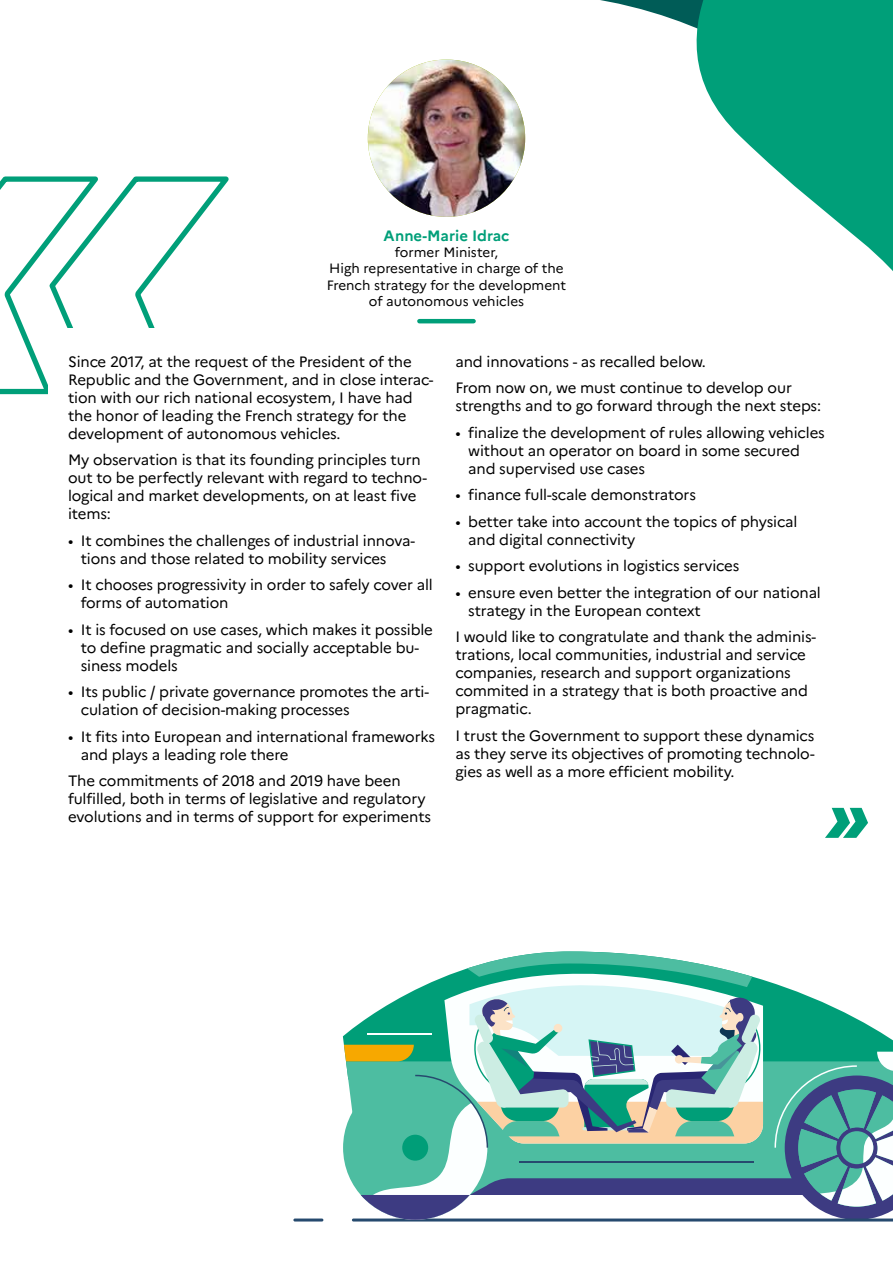
<style>
.page{position:relative;width:893px;height:1263px;background:#fff}
.page>*{position:absolute;margin:0;border:0;box-sizing:border-box;transform-origin:0 0}
.t1{font:15px/18px "Marianne";letter-spacing:-.01em;color:#000}
.t2{font:700 15px "Marianne";color:#009f79}
.t3{font:13.5px/16.2px "Marianne";color:#000;text-align:center}
</style>
<div class="page">
<svg style="left:439px;top:0;width:190px;height:60px"></svg>
<svg style="left:629px;top:0;width:264px;height:271px;fill:#009f79"></svg>
<svg style="left:825px;top:808px;width:43px;height:30px"></svg>
<svg style="left:0;top:176px;width:229px;height:219px"></svg>
<div style="left:48px;top:328px;width:229px;height:247px;background:#fff"></div>
<img style="left:368px;top:60px;width:157px;height:157px;border-radius:79px">
<hr style="left:419px;top:319px;width:55px;height:4px;background:#009f79">
<hr style="left:293px;top:1218px;width:30px;height:3px;background:#264a6e;border-radius:2px">
<svg style="left:344px;top:951px;width:549px;height:270px"></svg>
<p class="t2" style="left:383px;top:226px;width:128px">Anne-Marie Idrac</p>
<p class="t3" style="left:327px;top:244px;width:241px">former Minister,<br>High representative in charge of the<br>French strategy for the development of autonomous vehicles</p>
<p class="t1" style="left:68px;top:352px;width:367px">Since 2017, at the request of the President of the Republic and the Government, and in close interac&shy;tion with our rich national ecosystem, I have had the honor of leading the French strategy for the development of autonomous vehicles.</p>
<p class="t1" style="left:68px;top:451px;width:360px">My observation is that its founding principles turn out to be perfectly relevant with regard to techno&shy;logical and market developments, on at least five items:</p>
<p class="t1" style="left:81px;top:531px;width:336px;text-indent:-13px">• It combines the challenges of industrial innova&shy;tions and those related to mobility services</p>
<p class="t1" style="left:81px;top:576px;width:354px;text-indent:-13px">• It chooses progressivity in order to safely cover all forms of automation</p>
<p class="t1" style="left:81px;top:620px;width:354px;text-indent:-13px">• It is focused on use cases, which makes it possible to define pragmatic and socially acceptable bu&shy;siness models</p>
<p class="t1" style="left:81px;top:683px;width:350px;text-indent:-13px">• Its public / private governance promotes the arti&shy;culation of decision-making processes</p>
<p class="t1" style="left:81px;top:727px;width:356px;text-indent:-13px">• It fits into European and international frameworks and plays a leading role there</p>
<p class="t1" style="left:68px;top:772px;width:365px">The commitments of 2018 and 2019 have been fulfilled, both in terms of legislative and regulatory evolutions and in terms of support for experiments</p>
<p class="t1" style="left:455px;top:348px;width:338px;line-height:26.5px">and innovations - as recalled below.<br>From now on, we must continue to develop our</p>
<p class="t1" style="left:455px;top:397px;width:367px">strengths and to go forward through the next steps:</p>
<p class="t1" style="left:468px;top:423px;width:358px;text-indent:-13px">• finalize the development of rules allowing vehicles without an operator on board in some secured and supervised use cases</p>
<p class="t1" style="left:455px;top:486px;width:242px">• finance full-scale demonstrators</p>
<p class="t1" style="left:468px;top:512px;width:331px;text-indent:-13px">• better take into account the topics of physical and digital connectivity</p>
<p class="t1" style="left:455px;top:557px;width:285px">• support evolutions in logistics services</p>
<p class="t1" style="left:468px;top:583px;width:354px;text-indent:-13px">• ensure even better the integration of our national strategy in the European context</p>
<p class="t1" style="left:455px;top:628px;width:362px">I would like to congratulate and thank the adminis&shy;trations, local communities, industrial and service companies, research and support organizations commited in a strategy that is both proactive and pragmatic.</p>
<p class="t1" style="left:455px;top:726px;width:361px;text-align:justify">I trust the Government to support these dynamics as they serve its objectives of promoting technolo&shy;gies as well as a more efficient mobility.</p>
</div>
